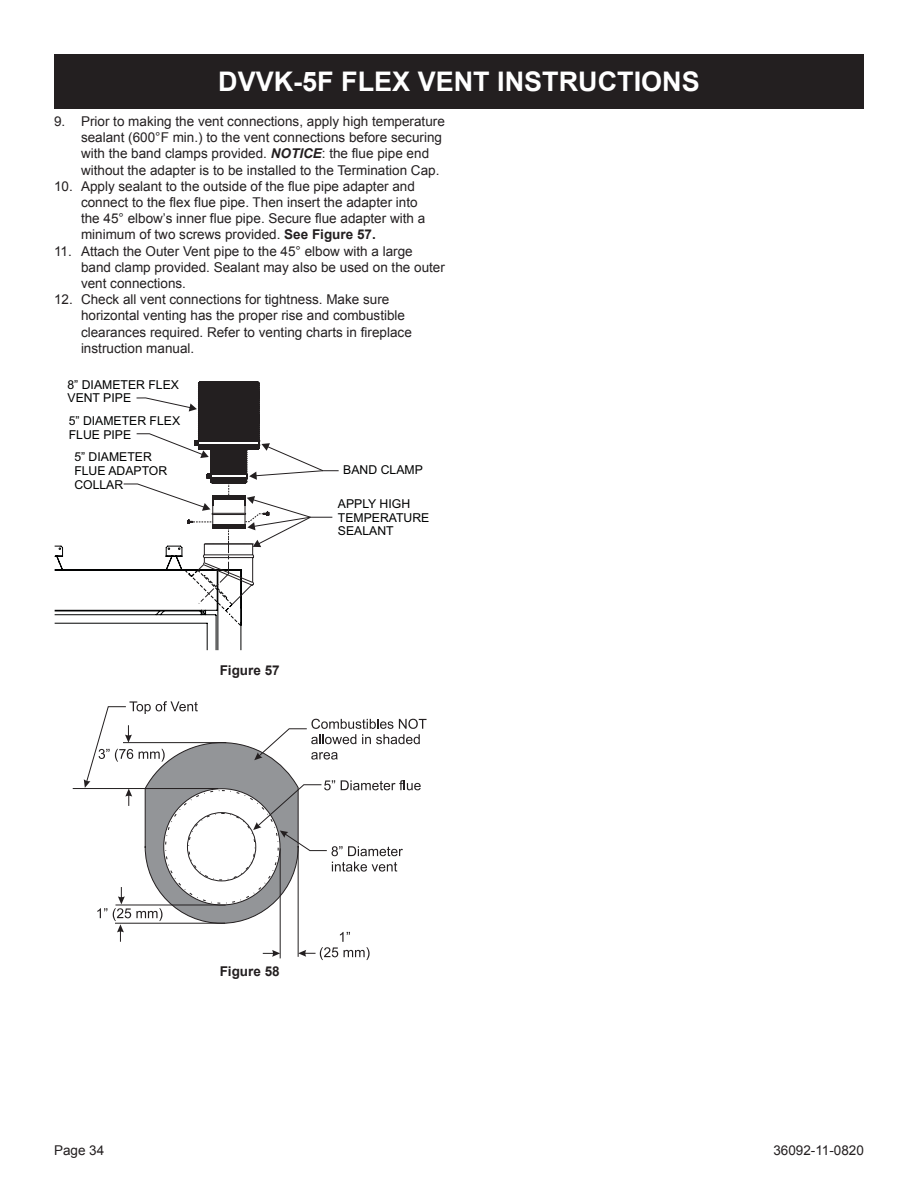
<style>
.page{position:relative;width:918px;height:1188px;background:#fff}
.page>*{position:absolute;margin:0;border:0;box-sizing:border-box;transform-origin:0 0}
.t1{font:700 27px "Arial";color:#fff}
.t2{font:13.5px/16.2px "Arial";color:#231f20}
.t3{font:700 13.5px "Arial";color:#231f20}
.t4{font:12.3px/13.6px "Arial";color:#010202}
.s1{font-weight:700;font-style:italic}
.s2{font-weight:700}
</style>
<div class="page">
<div style="left:54px;top:54px;width:810px;height:54px;background:#231f20"></div>
<svg style="left:55px;top:382px;width:284px;height:268px"></svg>
<hr style="left:73px;top:788px;width:145px;height:1px;background:#231f20">
<svg style="left:84px;top:701px;width:343px;height:259px"></svg>
<h1 class="t1" style="left:218px;top:63px;width:483px">DVVK-5F FLEX VENT INSTRUCTIONS</h1>
<p class="t2" style="left:81px;top:113px;width:365px;text-indent:-27px">9. Prior to making the vent connections, apply high temperature sealant (600°F min.) to the vent connections before securing with the band clamps provided. <span class="s1">NOTICE</span>: the flue pipe end without the adapter is to be installed to the Termination Cap.</p>
<p class="t2" style="left:81px;top:178px;width:346px;text-indent:-27px">10. Apply sealant to the outside of the flue pipe adapter and connect to the flex flue pipe. Then insert the adapter into the 45° elbow’s inner flue pipe. Secure flue adapter with a minimum of two screws provided. <span class="s2">See Figure 57.</span></p>
<p class="t2" style="left:81px;top:243px;width:365px;text-indent:-27px">11. Attach the Outer Vent pipe to the 45° elbow with a large band clamp provided. Sealant may also be used on the outer vent connections.</p>
<p class="t2" style="left:81px;top:291px;width:332px;text-indent:-27px">12. Check all vent connections for tightness. Make sure horizontal venting has the proper rise and combustible clearances required. Refer to venting charts in fireplace instruction manual.</p>
<p class="t4" style="left:68px;top:377px;width:113px">8” DIAMETER FLEX<br>VENT PIPE</p>
<p class="t4" style="left:69px;top:414px;width:113px">5” DIAMETER FLEX<br>FLUE PIPE</p>
<p class="t4" style="left:74px;top:450px;width:94px">5” DIAMETER<br>FLUE ADAPTOR<br>COLLAR</p>
<p class="t4" style="left:343px;top:463px;width:81px">BAND CLAMP</p>
<p class="t4" style="left:338px;top:497px;width:93px">APPLY HIGH<br>TEMPERATURE<br>SEALANT</p>
<p class="t3" style="left:220px;top:661px;width:62px">Figure 57</p>
<p class="t3" style="left:220px;top:963px;width:62px">Figure 58</p>
<p class="t2" style="left:54px;top:1143px;width:52px">Page 34</p>
<p class="t2" style="left:773px;top:1143px;width:92px">36092-11-0820</p>
</div>
